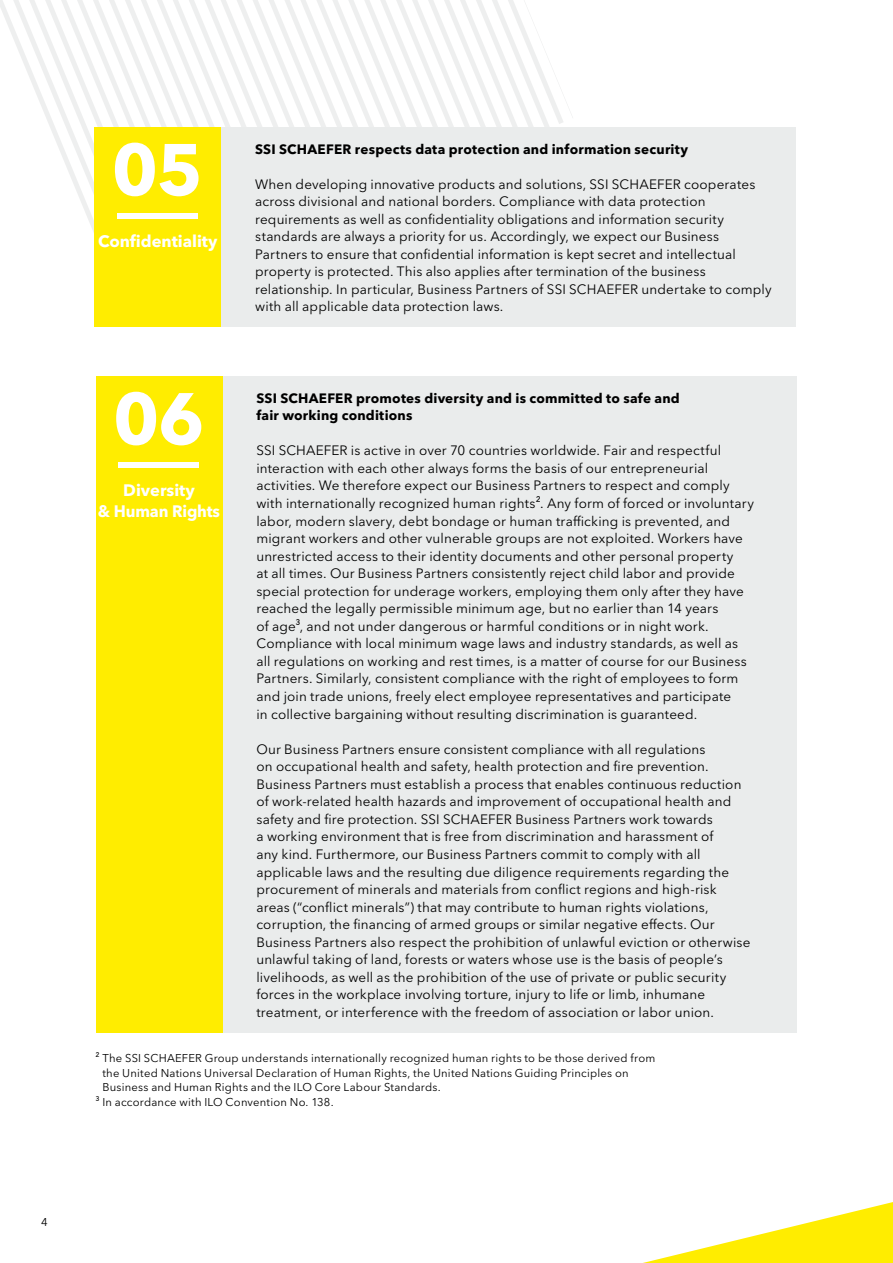
<style>
.page{position:relative;width:893px;height:1263px;background:#fff}
.page>*{position:absolute;margin:0;border:0;box-sizing:border-box;transform-origin:0 0}
.t1{font:700 72px "Avenir Next W1 G";color:#fff}
.t2{font:700 16.5px/21.5px "Avenir Next W1 G";color:#fff;text-align:center}
.t3{font:13.5px/17.5px "Avenir Next W1 G";letter-spacing:.01em;color:#000}
.t4{font:700 13.5px/17.5px "Avenir Next W1 G";letter-spacing:.015em;color:#000}
.t5{font:11.25px "Avenir Next W1 G";letter-spacing:.015em;color:#000}
</style>
<div class="page">
<svg style="left:536px;top:32px;width:27px;height:95px"></svg>
<svg style="left:509px;top:0;width:27px;height:127px"></svg>
<svg style="left:482px;top:0;width:27px;height:127px"></svg>
<svg style="left:441px;top:0;width:27px;height:127px"></svg>
<svg style="left:413px;top:0;width:28px;height:127px"></svg>
<svg style="left:386px;top:0;width:27px;height:127px"></svg>
<svg style="left:359px;top:0;width:27px;height:127px"></svg>
<svg style="left:332px;top:0;width:27px;height:127px"></svg>
<svg style="left:305px;top:0;width:27px;height:127px"></svg>
<svg style="left:277px;top:0;width:28px;height:127px"></svg>
<svg style="left:250px;top:0;width:27px;height:127px"></svg>
<svg style="left:223px;top:0;width:27px;height:127px"></svg>
<svg style="left:196px;top:0;width:27px;height:127px"></svg>
<svg style="left:168px;top:0;width:28px;height:127px"></svg>
<svg style="left:141px;top:0;width:27px;height:127px"></svg>
<svg style="left:0;top:0;width:141px;height:232px"></svg>
<svg style="left:643px;top:1202px;width:250px;height:61px"></svg>
<div style="left:210px;top:127px;width:586px;height:200px;background:#eaecec"></div>
<div style="left:94px;top:127px;width:127px;height:200px;background:#ffed00"></div>
<div style="left:117px;top:213px;width:81px;height:6px;background:#fff"></div>
<div style="left:212px;top:377px;width:585px;height:656px;background:#eaecec"></div>
<div style="left:96px;top:377px;width:126px;height:656px;background:#ffed00"></div>
<div style="left:118px;top:462px;width:81px;height:6px;background:#fff"></div>
<p class="t5" style="left:41px;top:1215px;width:8px">4</p>
<h1 class="t1" style="left:112px;top:126px;width:93px">05</h1>
<p class="t2" style="left:98px;top:230px;width:121px">Confidentiality</p>
<h1 class="t1" style="left:113px;top:375px;width:93px">06</h1>
<p class="t2" style="left:98px;top:479px;width:124px">Diversity<br>&amp; Human Rights</p>
<p class="t4" style="left:255px;top:140px;width:434px">SSI SCHAEFER respects data protection and information security</p>
<p class="t3" style="left:255px;top:175px;width:518px">When developing innovative products and solutions, SSI SCHAEFER cooperates across divisional and national borders. Compliance with data protection requirements as well as confidentiality obligations and information security standards are always a priority for us. Accordingly, we expect our Business Partners to ensure that confidential information is kept secret and intellectual property is protected. This also applies after termination of the business relationship. In particular, Business Partners of SSI SCHAEFER undertake to comply with all applicable data protection laws.</p>
<p class="t4" style="left:256px;top:389px;width:425px">SSI SCHAEFER promotes diversity and is committed to safe and fair working conditions</p>
<p class="t3" style="left:256px;top:442px;width:499px">SSI SCHAEFER is active in over 70 countries worldwide. Fair and respectful interaction with each other always forms the basis of our entrepreneurial activities. We therefore expect our Business Partners to respect and comply with internationally recognized human rights². Any form of forced or involuntary labor, modern slavery, debt bondage or human trafficking is prevented, and migrant workers and other vulnerable groups are not exploited. Workers have unrestricted access to their identity documents and other personal property<br>at all times. Our Business Partners consistently reject child labor and provide special protection for underage workers, employing them only after they have reached the legally permissible minimum age, but no earlier than 14 years<br>of age³, and not under dangerous or harmful conditions or in night work.<br>Compliance with local minimum wage laws and industry standards, as well as all regulations on working and rest times, is a matter of course for our Business Partners. Similarly, consistent compliance with the right of employees to form and join trade unions, freely elect employee representatives and participate<br>in collective bargaining without resulting discrimination is guaranteed.</p>
<p class="t3" style="left:256px;top:740px;width:496px">Our Business Partners ensure consistent compliance with all regulations<br>on occupational health and safety, health protection and fire prevention.<br>Business Partners must establish a process that enables continuous reduction of work-related health hazards and improvement of occupational health and safety and fire protection. SSI SCHAEFER Business Partners work towards<br>a working environment that is free from discrimination and harassment of<br>any kind. Furthermore, our Business Partners commit to comply with all applicable laws and the resulting due diligence requirements regarding the procurement of minerals and materials from conflict regions and high-risk areas (“conflict minerals”) that may contribute to human rights violations, corruption, the financing of armed groups or similar negative effects. Our Business Partners also respect the prohibition of unlawful eviction or otherwise unlawful taking of land, forests or waters whose use is the basis of people’s livelihoods, as well as the prohibition of the use of private or public security forces in the workplace involving torture, injury to life or limb, inhumane treatment, or interference with the freedom of association or labor union.</p>
<p class="t5" style="left:95px;top:1051px;width:561px">² The SSI SCHAEFER Group understands internationally recognized human rights to be those derived from</p>
<p class="t5" style="left:102px;top:1066px;width:528px">the United Nations Universal Declaration of Human Rights, the United Nations Guiding Principles on</p>
<p class="t5" style="left:102px;top:1081px;width:340px">Business and Human Rights and the ILO Core Labour Standards.</p>
<p class="t5" style="left:95px;top:1095px;width:240px">³ In accordance with ILO Convention No. 138.</p>
</div>
